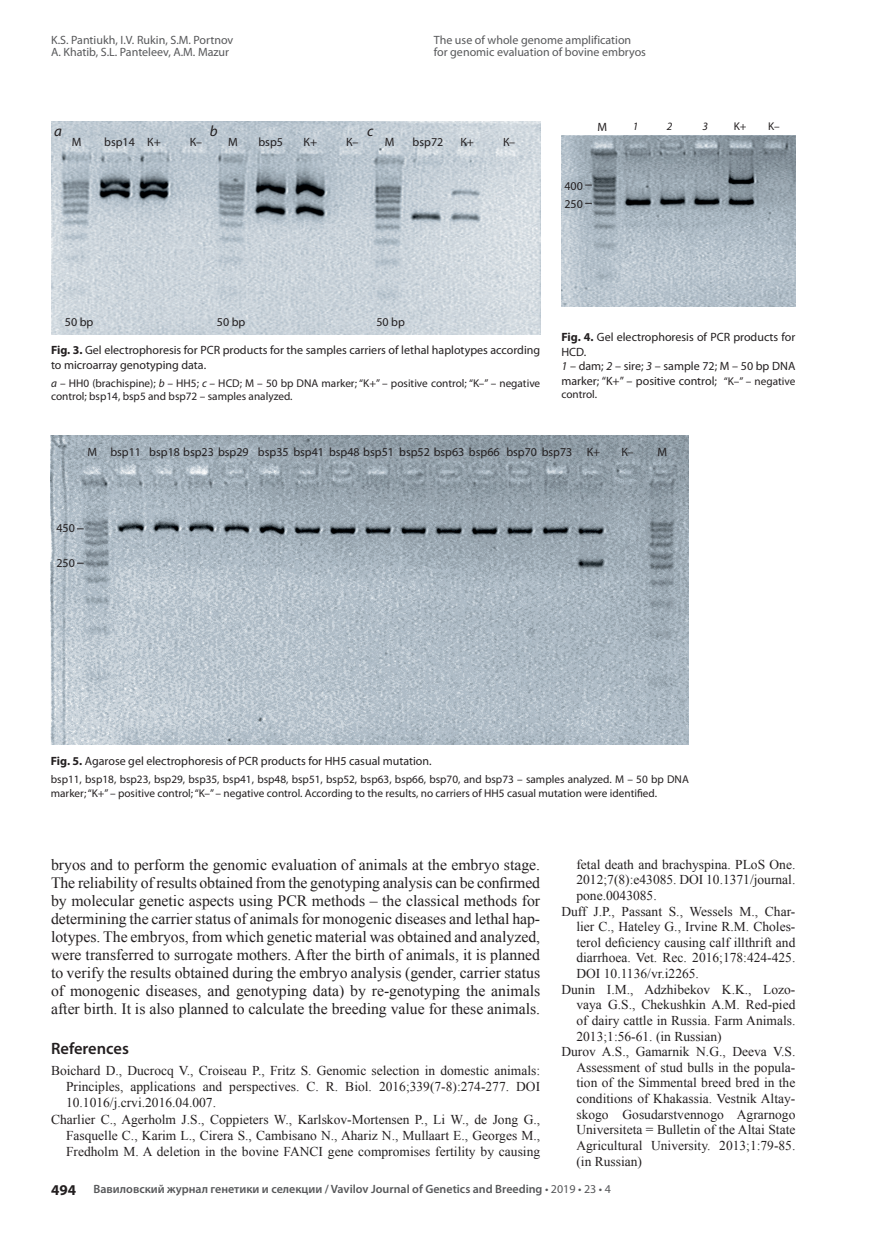
<style>
.page{position:relative;width:872px;height:1234px;background:#fff}
.page>*{position:absolute;margin:0;border:0;box-sizing:border-box;transform-origin:0 0}
.t1{font:600 16.5px "Myriad Pro";color:#231f20}
.t2{font:15.75px/18px "Times New Roman";color:#231f20;text-align:justify}
.t3{font:italic 15px "Myriad Pro";color:#231f20}
.t4{font:13.5px "Times New Roman";color:#231f20}
.t5{font:12px/14.4px "Myriad Pro";color:#231f20}
.t6{font:12px/12px "Myriad Pro";color:#57585a}
.t7{font:600 12px "Myriad Pro";color:#57585a}
.t8{font:11.25px/13.5px "Myriad Pro";color:#231f20}
.t9{font:italic 11.25px "Myriad Pro";color:#231f20}
.s1{font-weight:700}
.s2{font-style:italic}
.s3{font-size:11.25px}
.s4{font-weight:700;font-size:15px;color:#231f20}
.s5{font-weight:400}
</style>
<div class="page">
<img style="left:561px;top:135px;width:234px;height:171px">
<img style="left:51px;top:436px;width:638px;height:308px">
<img style="left:51px;top:122px;width:489px;height:212px">
<p class="t6" style="left:51px;top:34px;width:184px">K.S. Pantiukh, I.V. Rukin, S.M. Portnov<br>A. Khatib, S.L. Panteleev, A.M. Mazur</p>
<p class="t3" style="left:54px;top:121px;width:9px">а</p>
<p class="t3" style="left:210px;top:121px;width:9px">b</p>
<p class="t3" style="left:367px;top:121px;width:8px">c</p>
<p class="t6" style="left:434px;top:34px;width:214px">The use of whole genome amplification for genomic evaluation of bovine embryos</p>
<p class="t5" style="left:597px;top:119px;width:11px">М</p>
<p class="t9" style="left:632px;top:120px;width:7px">1</p>
<p class="t9" style="left:667px;top:120px;width:7px">2</p>
<p class="t9" style="left:702px;top:120px;width:7px">3</p>
<p class="t8" style="left:733px;top:120px;width:14px">K+</p>
<p class="t8" style="left:768px;top:120px;width:13px">K–</p>
<p class="t5" style="left:72px;top:135px;width:11px">М</p>
<p class="t5" style="left:104px;top:135px;width:32px">bsp14</p>
<p class="t5" style="left:228px;top:135px;width:11px">М</p>
<p class="t5" style="left:258px;top:135px;width:26px">bsp5</p>
<p class="t5" style="left:385px;top:135px;width:11px">М</p>
<p class="t5" style="left:412px;top:135px;width:32px">bsp72</p>
<p class="t5" style="left:147px;top:135px;width:15px">К+</p>
<p class="t5" style="left:190px;top:135px;width:14px">К–</p>
<p class="t5" style="left:303px;top:135px;width:15px">К+</p>
<p class="t5" style="left:346px;top:135px;width:14px">К–</p>
<p class="t5" style="left:460px;top:135px;width:15px">К+</p>
<p class="t5" style="left:503px;top:135px;width:14px">К–</p>
<p class="t5" style="left:564px;top:176px;width:20px;line-height:18.3px">400<br>250</p>
<p class="t5" style="left:65px;top:314px;width:30px">50 bp</p>
<p class="t5" style="left:217px;top:314px;width:30px">50 bp</p>
<p class="t5" style="left:376px;top:314px;width:30px">50 bp</p>
<p class="t5" style="left:51px;top:343px;width:491px"><span class="s1">Fig. 3.</span> Gel electrophoresis for PCR products for the samples carriers of lethal haplotypes according to microarray genotyping data.</p>
<p class="t8" style="left:51px;top:376px;width:491px"><span class="s2">a</span> – HH0 (brachispine); <span class="s2">b –</span> HH5; <span class="s2">c –</span> HCD; M – 50 bp DNA marker; “K+” – positive control; “K–” – negative control; bsp14, bsp5 and bsp72 – samples analyzed.</p>
<p class="t5" style="left:561px;top:330px;width:235px"><span class="s1">Fig. 4.</span> Gel electrophoresis of PCR products for HCD.<br><span class="s2">1</span> – dam; <span class="s2">2</span> – sire; <span class="s2">3</span> – sample 72; M – 50 bp DNA marker; “K+” – positive control; <span class="s3">“K–” – negative</span></p>
<p class="t8" style="left:561px;top:387px;width:37px">control.</p>
<p class="t5" style="left:87px;top:444px;width:514px">М bsp11 bsp18 bsp23 bsp29 bsp35 bsp41 bsp48 bsp51 bsp52 bsp63 bsp66 bsp70 bsp73 К+</p>
<p class="t5" style="left:621px;top:444px;width:14px">К–</p>
<p class="t5" style="left:657px;top:444px;width:11px">М</p>
<p class="t5" style="left:56px;top:520px;width:20px">450</p>
<p class="t5" style="left:56px;top:555px;width:20px">250</p>
<p class="t5" style="left:51px;top:753px;width:382px"><span class="s1">Fig. 5.</span> Agarose gel electrophoresis of PCR products for HH5 casual mutation.</p>
<p class="t8" style="left:51px;top:772px;width:639px">bsp11, bsp18, bsp23, bsp29, bsp35, bsp41, bsp48, bsp51, bsp52, bsp63, bsp66, bsp70, and bsp73 – samples analyzed. M – 50 bp DNA marker; “K+” – positive control; “K–” – negative control. According to the results, no carriers of HH5 casual mutation were identified.</p>
<p class="t2" style="left:51px;top:855px;width:491px">bryos and to perform the genomic evaluation of animals at the embryo stage.<br>The reliability of results obtained from the genotyping analysis can be confirmed by molecular genetic aspects using PCR methods – the classical methods for determining the carrier status of animals for monogenic diseases and lethal hap&shy;lotypes. The embryos, from which genetic material was obtained and analyzed, were transferred to surrogate mothers. After the birth of animals, it is planned to verify the results obtained during the embryo analysis (gender, carrier status of monogenic diseases, and genotyping data) by re-genotyping the animals after birth. It is also planned to calculate the breeding value for these animals.</p>
<p class="t1" style="left:51px;top:1037px;width:79px">References</p>
<p class="t4" style="left:51px;top:1061px;width:490px">Boichard D., Ducrocq V., Croiseau P., Fritz S. Genomic selection in domestic animals:</p>
<p class="t4" style="left:66px;top:1077px;width:475px">Principles, applications and perspectives. C. R. Biol. 2016;339(7-8):274-277. DOI</p>
<p class="t4" style="left:66px;top:1093px;width:151px">10.1016/j.crvi.2016.04.007.</p>
<p class="t4" style="left:51px;top:1109px;width:490px">Charlier C., Agerholm J.S., Coppieters W., Karlskov-Mortensen P., Li W., de Jong G.,</p>
<p class="t4" style="left:66px;top:1125px;width:475px">Fasquelle C., Karim L., Cirera S., Cambisano N., Ahariz N., Mullaart E., Georges M.,</p>
<p class="t4" style="left:66px;top:1142px;width:475px">Fredholm M. A deletion in the bovine FANCI gene compromises fertility by causing</p>
<p class="t4" style="left:576px;top:854px;width:220px">fetal death and brachyspina. PLoS One.</p>
<p class="t4" style="left:576px;top:870px;width:220px">2012;7(8):e43085. DOI 10.1371/journal.</p>
<p class="t4" style="left:576px;top:886px;width:82px">pone.0043085.</p>
<p class="t4" style="left:561px;top:901px;width:235px">Duff J.P., Passant S., Wessels M., Char-</p>
<p class="t4" style="left:576px;top:917px;width:220px">lier C., Hateley G., Irvine R.M. Choles-</p>
<p class="t4" style="left:576px;top:933px;width:220px">terol deficiency causing calf illthrift and</p>
<p class="t4" style="left:576px;top:948px;width:220px">diarrhoea. Vet. Rec. 2016;178:424-425.</p>
<p class="t4" style="left:576px;top:964px;width:124px">DOI 10.1136/vr.i2265.</p>
<p class="t4" style="left:561px;top:979px;width:235px">Dunin I.M., Adzhibekov K.K., Lozo-</p>
<p class="t4" style="left:576px;top:995px;width:220px">vaya G.S., Chekushkin A.M. Red-pied</p>
<p class="t4" style="left:576px;top:1011px;width:220px">of dairy cattle in Russia. Farm Animals.</p>
<p class="t4" style="left:576px;top:1026px;width:147px">2013;1:56-61. (in Russian)</p>
<p class="t4" style="left:561px;top:1042px;width:235px">Durov A.S., Gamarnik N.G., Deeva V.S.</p>
<p class="t4" style="left:576px;top:1057px;width:220px">Assessment of stud bulls in the popula-</p>
<p class="t4" style="left:576px;top:1073px;width:220px">tion of the Simmental breed bred in the</p>
<p class="t4" style="left:576px;top:1089px;width:220px">conditions of Khakassia. Vestnik Altay-</p>
<p class="t4" style="left:576px;top:1104px;width:220px">skogo Gosudarstvennogo Agrarnogo</p>
<p class="t4" style="left:576px;top:1120px;width:220px">Universiteta = Bulletin of the Altai State</p>
<p class="t4" style="left:576px;top:1135px;width:220px">Agricultural University. 2013;1:79-85.</p>
<p class="t4" style="left:576px;top:1151px;width:67px">(in Russian)</p>
<p class="t7" style="left:51px;top:1181px;width:561px"><span class="s4">494</span> Вавиловский журнал генетики и селекции / Vavilov Journal of Genetics and Breeding <span class="s5">• 2019 • 23 • 4</span></p>
</div>
